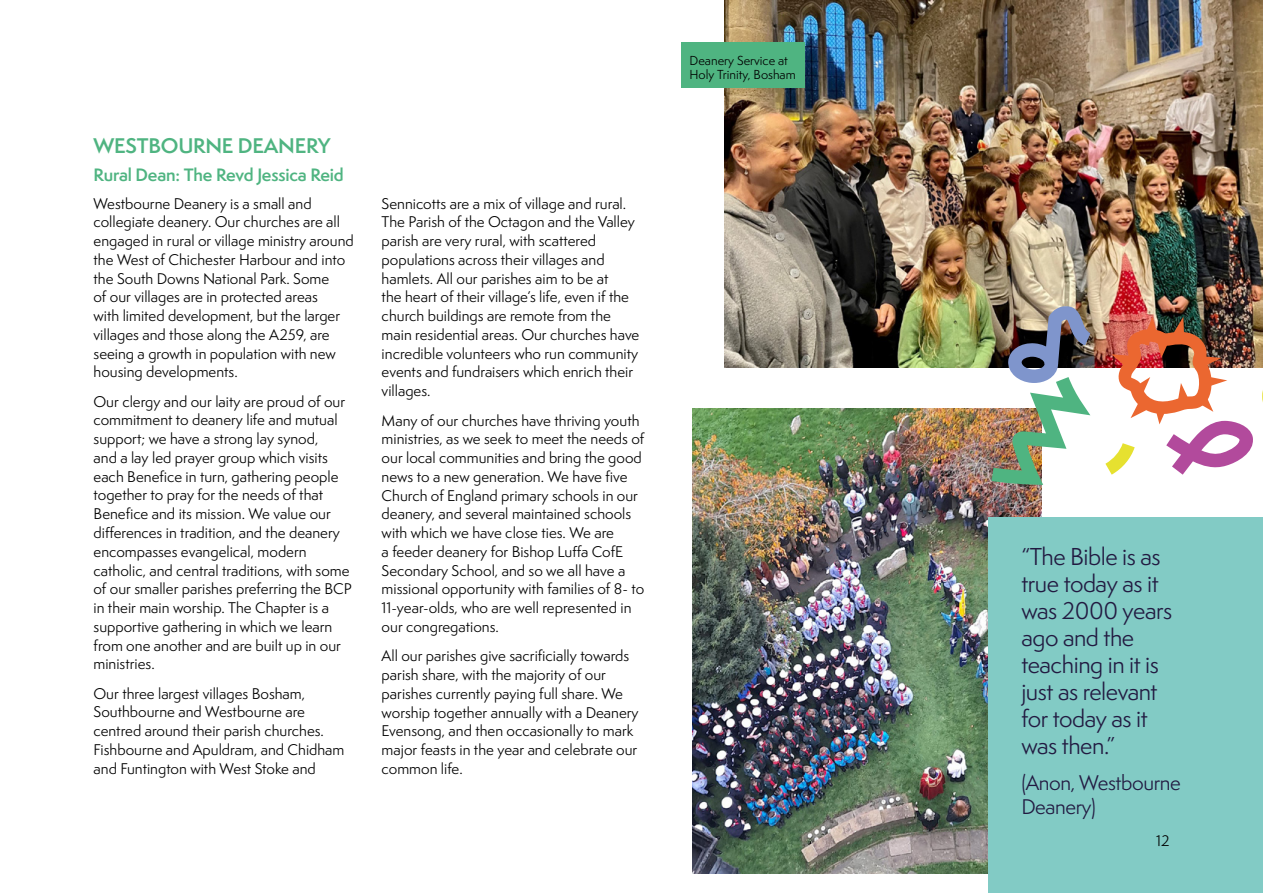
<style>
.page{position:relative;width:1263px;height:893px;background:#fff}
.page>*{position:absolute;margin:0;border:0;box-sizing:border-box;transform-origin:0 0}
.Intro{font:22.5px/27px "Semplicita Pro";letter-spacing:-.02em;color:#221a41}
.Intro-2{font:19.5px/23.4px "Semplicita Pro";letter-spacing:-.02em;color:#221a41}
.Subhead{font:600 19.5px "Semplicita Pro";letter-spacing:-.01em;color:#4fb481}
.Subhead_2{font:600 16.5px "Semplicita Pro";letter-spacing:-.01em;color:#4fb481}
.Body_Copy{font:14.25px/18.8px "Semplicita Pro";color:#000}
.Captions{font:12px/14.4px "Semplicita Pro";color:#000}
</style>
<div class="page">
<img style="left:692px;top:408px;width:350px;height:466px">
<img style="left:725px;top:0;width:538px;height:368px">
<svg style="left:1262px;top:367px;width:1px;height:35px"></svg>
<img style="left:1105px;top:317px;width:150px;height:158px">
<img style="left:992px;top:304px;width:98px;height:181px">
<div style="left:988px;top:517px;width:275px;height:376px;background:#82cbc5"></div>
<div style="left:681px;top:43px;width:123px;height:45px;background:#4fb481"></div>
<p class="Subhead" style="left:94px;top:131px;width:239px">WESTBOURNE DEANERY</p>
<p class="Subhead_2" style="left:94px;top:163px;width:252px">Rural Dean: The Revd Jessica Reid</p>
<p class="Body_Copy" style="left:94px;top:194px;width:262px">Westbourne Deanery is a small and collegiate deanery. Our churches are all engaged in rural or village ministry around the West of Chichester Harbour and into the South Downs National Park. Some<br>of our villages are in protected areas<br>with limited development, but the larger villages and those along the A259, are seeing a growth in population with new housing developments.</p>
<p class="Body_Copy" style="left:94px;top:392px;width:260px">Our clergy and our laity are proud of our commitment to deanery life and mutual support; we have a strong lay synod,<br>and a lay led prayer group which visits each Benefice in turn, gathering people together to pray for the needs of that Benefice and its mission. We value our differences in tradition, and the deanery encompasses evangelical, modern catholic, and central traditions, with some of our smaller parishes preferring the BCP in their main worship. The Chapter is a supportive gathering in which we learn from one another and are built up in our ministries.</p>
<p class="Body_Copy" style="left:94px;top:684px;width:252px">Our three largest villages Bosham, Southbourne and Westbourne are centred around their parish churches.<br>Fishbourne and Apuldram, and Chidham and Funtington with West Stoke and</p>
<p class="Body_Copy" style="left:382px;top:194px;width:259px">Sennicotts are a mix of village and rural.<br>The Parish of the Octagon and the Valley parish are very rural, with scattered populations across their villages and hamlets. All our parishes aim to be at<br>the heart of their village’s life, even if the church buildings are remote from the main residential areas. Our churches have incredible volunteers who run community events and fundraisers which enrich their villages.</p>
<p class="Body_Copy" style="left:382px;top:411px;width:264px">Many of our churches have thriving youth ministries, as we seek to meet the needs of our local communities and bring the good news to a new generation. We have five Church of England primary schools in our deanery, and several maintained schools with which we have close ties. We are<br>a feeder deanery for Bishop Luffa CofE Secondary School, and so we all have a missional opportunity with families of 8- to 11-year-olds, who are well represented in our congregations.</p>
<p class="Body_Copy" style="left:382px;top:646px;width:259px">All our parishes give sacrificially towards parish share, with the majority of our parishes currently paying full share. We worship together annually with a Deanery Evensong, and then occasionally to mark major feasts in the year and celebrate our common life.</p>
<p class="Captions" style="left:690px;top:53px;width:108px">Deanery Service at<br>Holy Trinity, Bosham</p>
<p class="Intro" style="left:1021px;top:543px;width:152px">“The Bible is as true today as it was 2000 years ago and the teaching in it is just as relevant for today as it was then.”</p>
<p class="Intro-2" style="left:1021px;top:771px;width:161px">(Anon, Westbourne<br>Deanery)</p>
<p class="Body_Copy" style="left:1156px;top:831px;width:15px">12</p>
</div>
